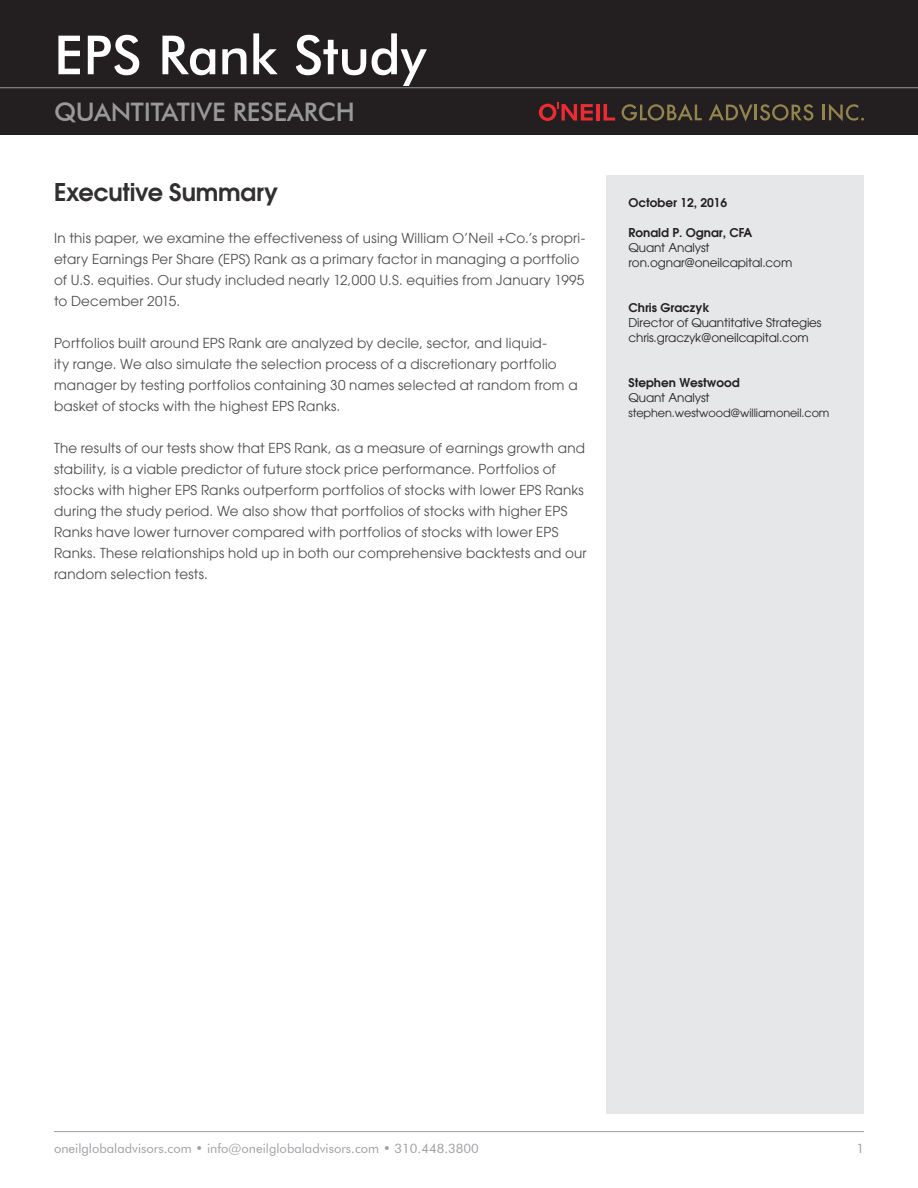
<style>
.page{position:relative;width:918px;height:1188px;background:#fff}
.page>*{position:absolute;margin:0;border:0;box-sizing:border-box;transform-origin:0 0}
.t1{font:500 54px "Futura BT";letter-spacing:-.01em;color:#fff}
.t2{font:500 25.5px "Futura BT";letter-spacing:-.01em;color:#999}
.Headline{font:600 24px "Avant Garde";letter-spacing:-.01em;color:#312f30}
.Body{font:13.5px/21px "Avant Garde";letter-spacing:.02em;color:#4b4c4d}
.t3{font:12.9px "Futura BT";color:#9d9fa2}
.t4{font:12px/15px "Avant Garde";letter-spacing:-.01em;color:#231f20}
.t5{font:600 12px "Avant Garde";color:#231f20}
.t6{font:11.25px "Avant Garde";letter-spacing:-.01em;color:#231f20}
</style>
<div class="page">
<div style="left:606px;top:176px;width:258px;height:938px;background:#e6e7e9"></div>
<div style="left:0;top:0;width:918px;height:135px;background:#231f20"></div>
<hr style="left:596px;top:104px;width:4px;height:17px;background:#ee2a32">
<svg style="left:604px;top:104px;width:11px;height:17px"></svg>
<svg style="left:539px;top:102px;width:54px;height:19px"></svg>
<svg style="left:622px;top:104px;width:80px;height:17px"></svg>
<svg style="left:709px;top:104px;width:104px;height:17px"></svg>
<svg style="left:823px;top:104px;width:41px;height:17px"></svg>
<hr style="left:0;top:87px;width:918px;height:1px;background:#999">
<hr style="left:54px;top:1131px;width:810px;height:1px;background:#9d9fa2">
<h1 class="t1" style="left:54px;top:22px;width:374px">EPS Rank Study</h1>
<h2 class="t2" style="left:54px;top:96px;width:302px">QUANTITATIVE RESEARCH</h2>
<p class="Headline" style="left:54px;top:176px;width:226px">Executive Summary</p>
<p class="Body" style="left:54px;top:228px;width:533px">In this paper, we examine the effectiveness of using William O’Neil +Co.’s propri&shy;etary Earnings Per Share (EPS) Rank as a primary factor in managing a portfolio of U.S. equities. Our study included nearly 12,000 U.S. equities from January 1995 to December 2015.</p>
<p class="Body" style="left:54px;top:333px;width:525px">Portfolios built around EPS Rank are analyzed by decile, sector, and liquid-<br>ity range. We also simulate the selection process of a discretionary portfolio manager by testing portfolios containing 30 names selected at random from a basket of stocks with the highest EPS Ranks.</p>
<p class="Body" style="left:54px;top:438px;width:534px">The results of our tests show that EPS Rank, as a measure of earnings growth and stability, is a viable predictor of future stock price performance. Portfolios of stocks with higher EPS Ranks outperform portfolios of stocks with lower EPS Ranks during the study period. We also show that portfolios of stocks with higher EPS Ranks have lower turnover compared with portfolios of stocks with lower EPS Ranks. These relationships hold up in both our comprehensive backtests and our random selection tests.</p>
<p class="t5" style="left:628px;top:195px;width:100px">October 12, 2016</p>
<p class="t5" style="left:628px;top:225px;width:125px">Ronald P. Ognar, CFA</p>
<p class="t4" style="left:628px;top:240px;width:165px">Quant Analyst ron.ognar@oneilcapital.com</p>
<p class="t5" style="left:628px;top:300px;width:82px">Chris Graczyk</p>
<p class="t4" style="left:628px;top:315px;width:195px">Director of Quantitative Strategies chris.graczyk@oneilcapital.com</p>
<p class="t5" style="left:628px;top:375px;width:113px">Stephen Westwood</p>
<p class="t4" style="left:628px;top:391px;width:83px">Quant Analyst</p>
<p class="t6" style="left:628px;top:406px;width:203px">stephen.westwood@williamoneil.com</p>
<p class="t3" style="left:54px;top:1141px;width:426px">oneilglobaladvisors.com • info@oneilglobaladvisors.com • 310.448.3800</p>
<p class="t3" style="left:856px;top:1141px;width:9px">1</p>
</div>
